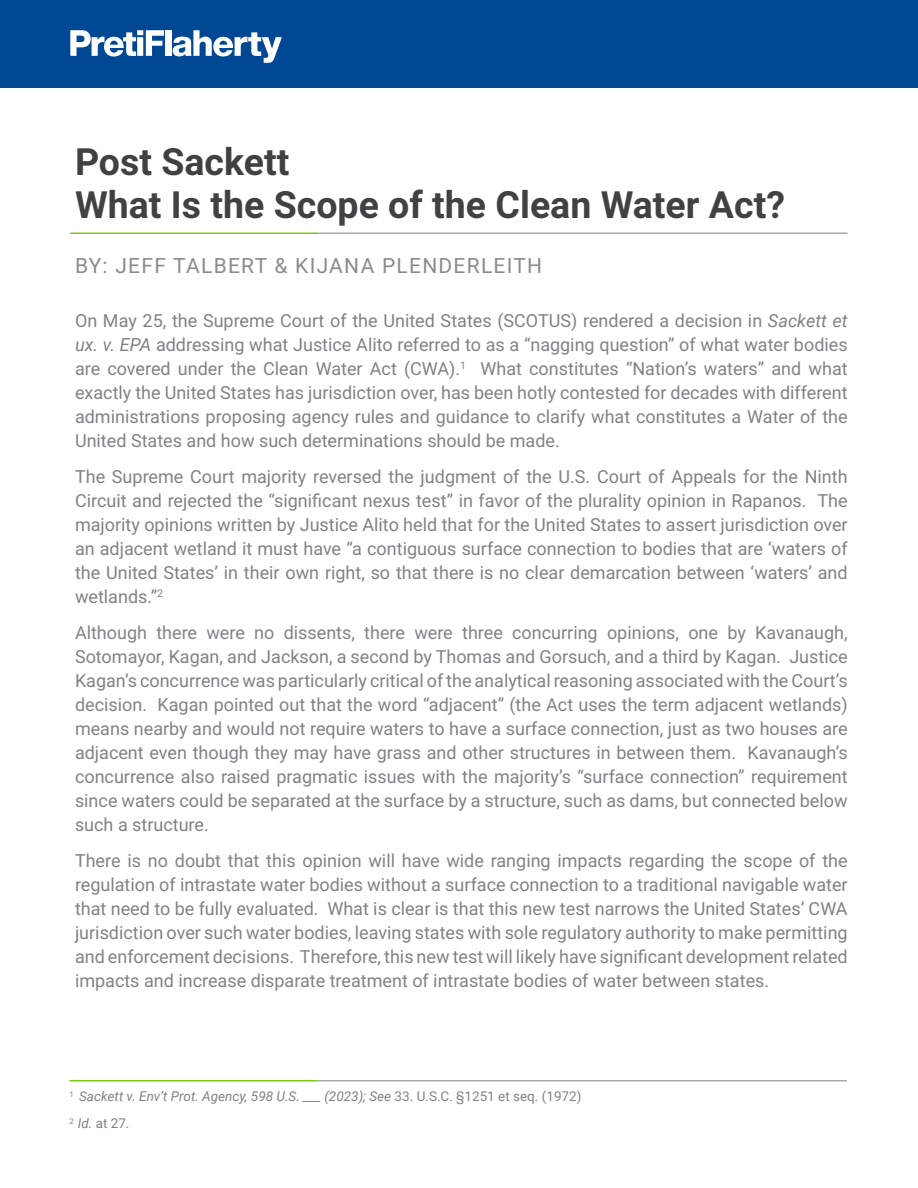
<style>
.page{position:relative;width:918px;height:1188px;background:#fff}
.page>*{position:absolute;margin:0;border:0;box-sizing:border-box;transform-origin:0 0}
.t1{font:700 37.5px/42.8px "Roboto";color:#414042}
.t2{font:21px "Roboto";letter-spacing:.06em;color:#8b8b8e}
.t3{font:18px/24px "Roboto";color:#818285;text-align:justify}
.t4{font:italic 13.5px/27px "Roboto";color:#818285}
.s1{font-style:italic}
.s2{font-style:normal}
</style>
<div class="page">
<hr style="left:70px;top:232px;width:248px;height:2px;background:#7aca11">
<hr style="left:318px;top:232px;width:530px;height:2px;background:#a7a9ac">
<div style="left:0;top:0;width:918px;height:87px;background:#004794"></div>
<svg style="left:70px;top:30px;width:94px;height:27px"></svg>
<div style="left:165px;top:30px;width:6px;height:26px;background:#fff"></div>
<svg style="left:172px;top:30px;width:110px;height:33px"></svg>
<hr style="left:69px;top:1080px;width:248px;height:2px;background:#7aca11">
<hr style="left:317px;top:1080px;width:530px;height:2px;background:#a7a9ac">
<h1 class="t1" style="left:75px;top:139px;width:712px">Post Sackett<br>What Is the Scope of the Clean Water Act?</h1>
<p class="t2" style="left:75px;top:251px;width:469px">BY: JEFF TALBERT &amp; KIJANA PLENDERLEITH</p>
<p class="t3" style="left:75px;top:308px;width:774px">On May 25, the Supreme Court of the United States (SCOTUS) rendered a decision in <span class="s1">Sackett et ux. v. EPA</span> addressing what Justice Alito referred to as a “nagging question” of what water bodies are covered under the Clean Water Act (CWA).<sup>1</sup> What constitutes “Nation’s waters” and what exactly the United States has jurisdiction over, has been hotly contested for decades with different administrations proposing agency rules and guidance to clarify what constitutes a Water of the United States and how such determinations should be made.</p>
<p class="t3" style="left:75px;top:464px;width:774px">The Supreme Court majority reversed the judgment of the U.S. Court of Appeals for the Ninth Circuit and rejected the “significant nexus test” in favor of the plurality opinion in Rapanos. The majority opinions written by Justice Alito held that for the United States to assert jurisdiction over an adjacent wetland it must have “a contiguous surface connection to bodies that are ‘waters of the United States’ in their own right, so that there is no clear demarcation between ‘waters’ and wetlands.”<sup>2</sup></p>
<p class="t3" style="left:75px;top:620px;width:774px">Although there were no dissents, there were three concurring opinions, one by Kavanaugh, Sotomayor, Kagan, and Jackson, a second by Thomas and Gorsuch, and a third by Kagan. Justice Kagan’s concurrence was particularly critical of the analytical reasoning associated with the Court’s decision. Kagan pointed out that the word “adjacent” (the Act uses the term adjacent wetlands) means nearby and would not require waters to have a surface connection, just as two houses are adjacent even though they may have grass and other structures in between them. Kavanaugh’s concurrence also raised pragmatic issues with the majority’s “surface connection” requirement since waters could be separated at the surface by a structure, such as dams, but connected below such a structure.</p>
<p class="t3" style="left:75px;top:848px;width:774px">There is no doubt that this opinion will have wide ranging impacts regarding the scope of the regulation of intrastate water bodies without a surface connection to a traditional navigable water that need to be fully evaluated. What is clear is that this new test narrows the United States’ CWA jurisdiction over such water bodies, leaving states with sole regulatory authority to make permitting and enforcement decisions. Therefore, this new test will likely have significant development related impacts and increase disparate treatment of intrastate bodies of water between states.</p>
<p class="t4" style="left:69px;top:1082px;width:514px"><sup>1</sup> Sackett v. Env’t Prot. Agency, 598 U.S. ___ (2023); See <span class="s2">33. U.S.C. §1251 et seq. (1972)<br></span><sup>2</sup> Id. <span class="s2">at 27.</span></p>
</div>
